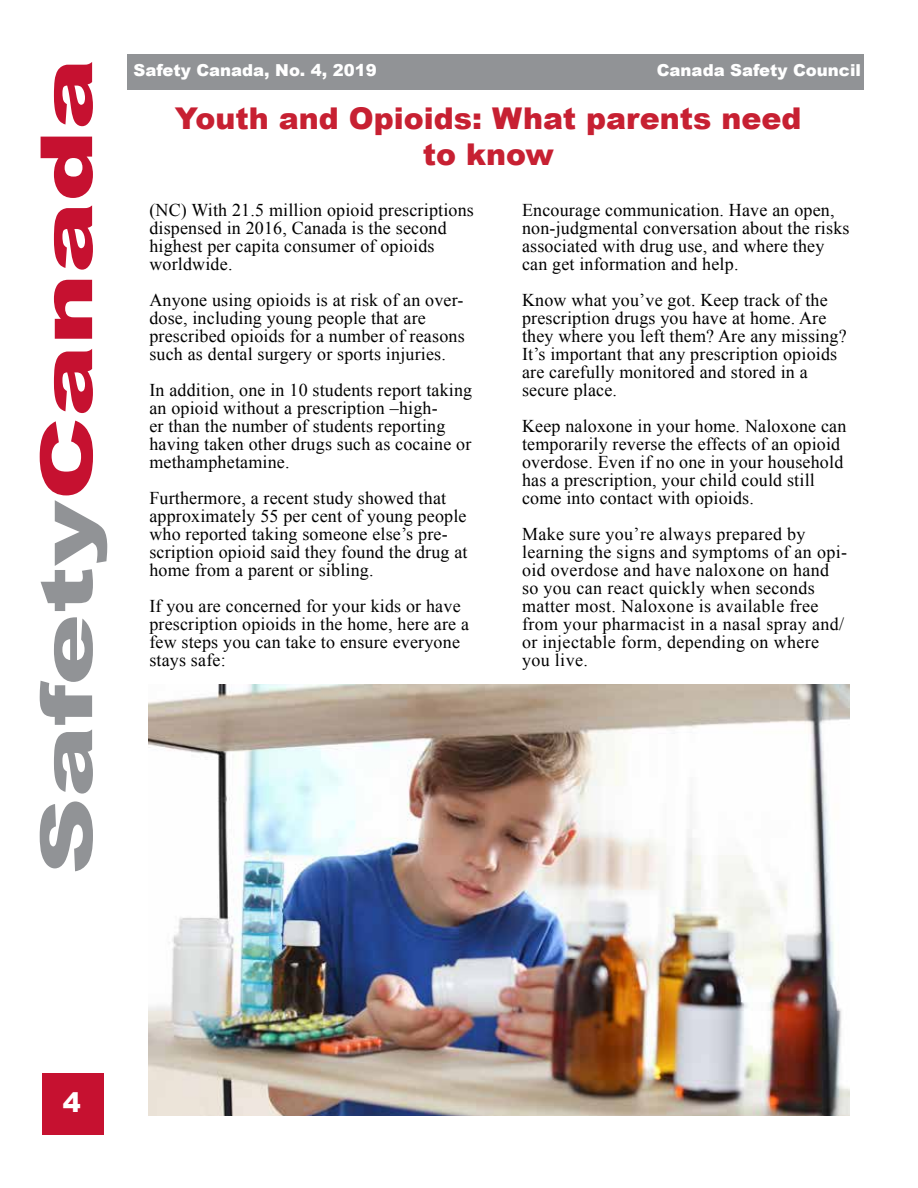
<style>
.page{position:relative;width:918px;height:1188px;background:#fff}
.page>*{position:absolute;margin:0;border:0;box-sizing:border-box;transform-origin:0 0}
.t1{font:900 72px "Arial";color:#919396;scale:1.49 1}
.t2{font:900 30px/36px "Arial";color:#c72032;text-align:center}
.t3{font:900 27px "Arial";color:#fff}
.t4{font:18px/18px "Times New Roman";letter-spacing:.01em;color:#000}
.t5{font:900 16.5px "Arial";color:#fff}
.s1{color:#c61130}
</style>
<div class="page">
<div style="left:128px;top:54px;width:736px;height:36px;background:#919396"></div>
<div style="left:43px;top:1074px;width:61px;height:61px;background:#c61130"></div>
<img style="left:148px;top:684px;width:702px;height:432px">
<h1 class="t1" style="left:14px;top:875px;width:550px;rotate:-90deg">Safety<span class="s1">Canada</span></h1>
<p class="t5" style="left:134px;top:58px;width:245px">Safety Canada, No. 4, 2019</p>
<p class="t5" style="left:657px;top:58px;width:206px">Canada Safety Council</p>
<h2 class="t2" style="left:175px;top:100px;width:628px">Youth and Opioids: What parents need to know</h2>
<p class="t4" style="left:149px;top:201px;width:326px">(NC) With 21.5 million opioid prescriptions dispensed in 2016, Canada is the second highest per capita consumer of opioids worldwide.</p>
<p class="t4" style="left:149px;top:291px;width:317px">Anyone using opioids is at risk of an over&shy;dose, including young people that are prescribed opioids for a number of reasons such as dental surgery or sports injuries.</p>
<p class="t4" style="left:149px;top:381px;width:324px">In addition, one in 10 students report taking an opioid without a prescription –high-<br>er than the number of students reporting having taken other drugs such as cocaine or methamphetamine.</p>
<p class="t4" style="left:149px;top:489px;width:320px">Furthermore, a recent study showed that approximately 55 per cent of young people who reported taking someone else’s pre&shy;scription opioid said they found the drug at home from a parent or sibling.</p>
<p class="t4" style="left:149px;top:597px;width:321px">If you are concerned for your kids or have prescription opioids in the home, here are a few steps you can take to ensure everyone stays safe:</p>
<p class="t4" style="left:522px;top:201px;width:329px">Encourage communication. Have an open, non-judgmental conversation about the risks associated with drug use, and where they can get information and help.</p>
<p class="t4" style="left:522px;top:291px;width:326px">Know what you’ve got. Keep track of the prescription drugs you have at home. Are they where you left them? Are any missing?<br>It’s important that any prescription opioids are carefully monitored and stored in a secure place.</p>
<p class="t4" style="left:522px;top:417px;width:326px">Keep naloxone in your home. Naloxone can temporarily reverse the effects of an opioid overdose. Even if no one in your household has a prescription, your child could still come into contact with opioids.</p>
<p class="t4" style="left:522px;top:525px;width:327px">Make sure you’re always prepared by learning the signs and symptoms of an opi&shy;oid overdose and have naloxone on hand so you can react quickly when seconds matter most. Naloxone is available free from your pharmacist in a nasal spray and/ or injectable form, depending on where you live.</p>
<h3 class="t3" style="left:63px;top:1083px;width:20px">4</h3>
</div>
